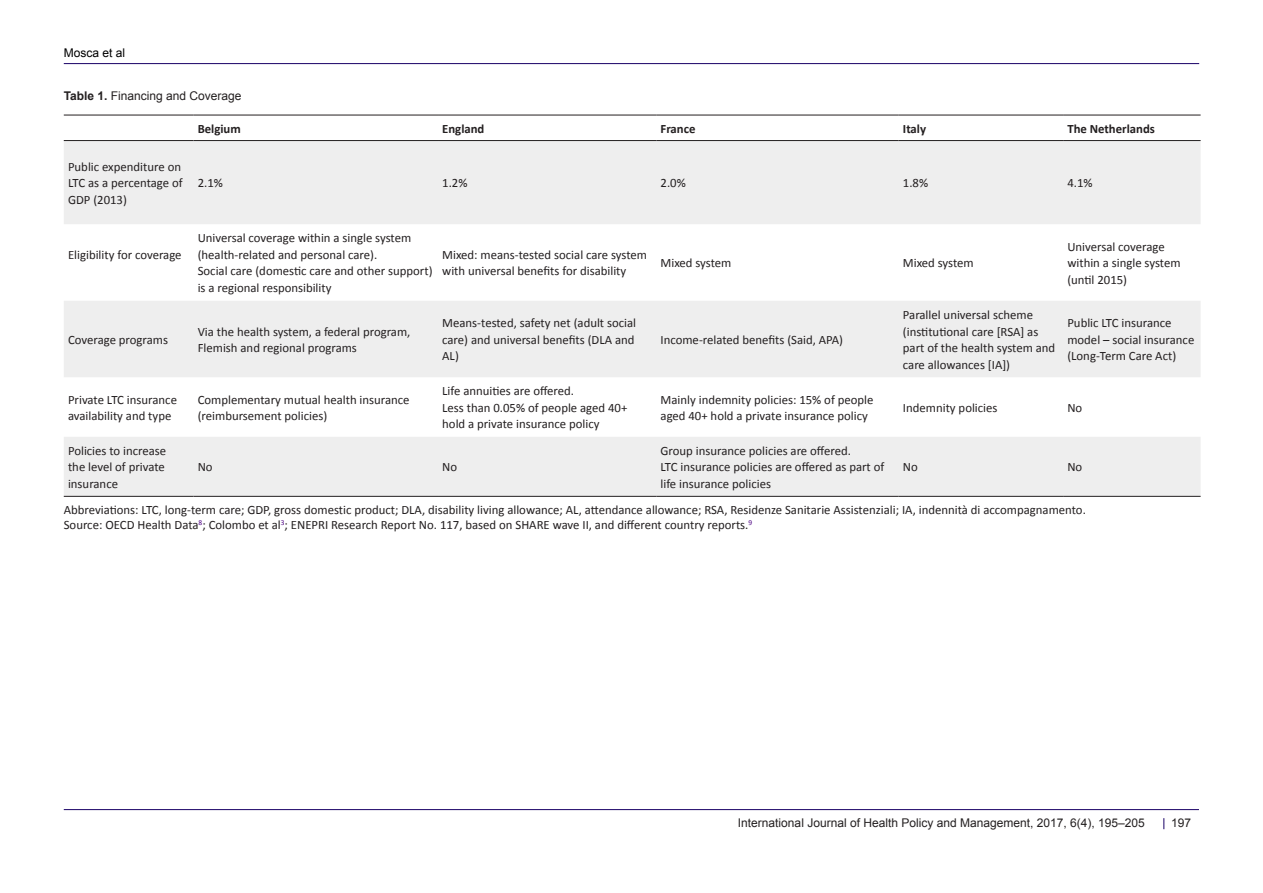
<style>
.page{position:relative;width:1263px;height:893px;background:#fff}
.page>*{position:absolute;margin:0;border:0;box-sizing:border-box;transform-origin:0 0}
.t1{font:12.75px/16.5px "Calibri";color:#231f20}
.t2{font:700 12.75px "Calibri";color:#231f20}
.t3{font:12px "Arial";color:#231f20}
.t4{font:12px "Arial";color:#000001}
.s1{font-weight:700}
</style>
<div class="page">
<hr style="left:64px;top:63px;width:1135px;height:1px;background:#190066">
<hr style="left:64px;top:809px;width:1135px;height:1px;background:#190066">
<svg style="left:64px;top:141px;width:1136px;height:355px;fill:#eee"></svg>
<hr style="left:64px;top:140px;width:129px;height:1px;background:#231f20">
<hr style="left:193px;top:140px;width:245px;height:1px;background:#231f20">
<hr style="left:438px;top:140px;width:218px;height:1px;background:#231f20">
<hr style="left:656px;top:140px;width:243px;height:1px;background:#231f20">
<hr style="left:899px;top:140px;width:164px;height:1px;background:#231f20">
<hr style="left:1063px;top:140px;width:137px;height:1px;background:#231f20">
<hr style="left:64px;top:115px;width:129px;height:1px;background:#231f20">
<hr style="left:193px;top:115px;width:245px;height:1px;background:#231f20">
<hr style="left:438px;top:115px;width:218px;height:1px;background:#231f20">
<hr style="left:656px;top:115px;width:243px;height:1px;background:#231f20">
<hr style="left:899px;top:115px;width:164px;height:1px;background:#231f20">
<hr style="left:1063px;top:115px;width:137px;height:1px;background:#231f20">
<hr style="left:64px;top:496px;width:129px;height:1px;background:#231f20">
<hr style="left:193px;top:496px;width:245px;height:1px;background:#231f20">
<hr style="left:438px;top:496px;width:218px;height:1px;background:#231f20">
<hr style="left:656px;top:496px;width:243px;height:1px;background:#231f20">
<hr style="left:899px;top:496px;width:164px;height:1px;background:#231f20">
<hr style="left:1063px;top:496px;width:137px;height:1px;background:#231f20">
<p class="t4" style="left:64px;top:45px;width:63px">Mosca et al</p>
<p class="t3" style="left:64px;top:88px;width:179px"><span class="s1">Table 1.</span> Financing and Coverage</p>
<p class="t2" style="left:198px;top:120px;width:45px">Belgium</p>
<p class="t2" style="left:442px;top:120px;width:44px">England</p>
<p class="t2" style="left:660px;top:120px;width:36px">France</p>
<p class="t2" style="left:903px;top:120px;width:25px">Italy</p>
<p class="t2" style="left:1067px;top:120px;width:89px">The Netherlands</p>
<p class="t1" style="left:68px;top:158px;width:116px">Public expenditure on<br>LTC as a percentage of<br>GDP (2013)</p>
<p class="t1" style="left:198px;top:175px;width:27px">2.1%</p>
<p class="t1" style="left:442px;top:175px;width:27px">1.2%</p>
<p class="t1" style="left:660px;top:175px;width:27px">2.0%</p>
<p class="t1" style="left:903px;top:175px;width:27px">1.8%</p>
<p class="t1" style="left:1067px;top:175px;width:27px">4.1%</p>
<p class="t1" style="left:68px;top:247px;width:115px">Eligibility for coverage</p>
<p class="t1" style="left:198px;top:230px;width:215px">Universal coverage within a single system (health-related and personal care).</p>
<p class="t1" style="left:198px;top:263px;width:236px">Social care (domestic care and other support) is a regional responsibility</p>
<p class="t1" style="left:442px;top:247px;width:206px">Mixed: means-tested social care system with universal benefits for disability</p>
<p class="t1" style="left:660px;top:255px;width:72px">Mixed system</p>
<p class="t1" style="left:903px;top:255px;width:72px">Mixed system</p>
<p class="t1" style="left:1067px;top:238px;width:115px">Universal coverage within a single system (until 2015)</p>
<p class="t1" style="left:68px;top:331px;width:101px">Coverage programs</p>
<p class="t1" style="left:198px;top:323px;width:214px">Via the health system, a federal program,<br>Flemish and regional programs</p>
<p class="t1" style="left:442px;top:315px;width:195px">Means-tested, safety net (adult social care) and universal benefits (DLA and<br>AL)</p>
<p class="t1" style="left:660px;top:331px;width:184px">Income-related benefits (Said, APA)</p>
<p class="t1" style="left:903px;top:307px;width:154px">Parallel universal scheme (institutional care [RSA] as part of the health system and care allowances [IA])</p>
<p class="t1" style="left:1067px;top:315px;width:128px">Public LTC insurance model – social insurance (Long-Term Care Act)</p>
<p class="t1" style="left:68px;top:391px;width:110px">Private LTC insurance availability and type</p>
<p class="t1" style="left:198px;top:391px;width:213px">Complementary mutual health insurance (reimbursement policies)</p>
<p class="t1" style="left:442px;top:383px;width:133px">Life annuities are offered.</p>
<p class="t1" style="left:442px;top:399px;width:187px">Less than 0.05% of people aged 40+ hold a private insurance policy</p>
<p class="t1" style="left:660px;top:391px;width:214px">Mainly indemnity policies: 15% of people aged 40+ hold a private insurance policy</p>
<p class="t1" style="left:903px;top:399px;width:96px">Indemnity policies</p>
<p class="t1" style="left:1067px;top:399px;width:16px">No</p>
<p class="t1" style="left:660px;top:442px;width:192px">Group insurance policies are offered.</p>
<p class="t1" style="left:660px;top:459px;width:225px">LTC insurance policies are offered as part of life insurance policies</p>
<p class="t1" style="left:903px;top:459px;width:16px">No</p>
<p class="t1" style="left:1067px;top:459px;width:16px">No</p>
<p class="t1" style="left:64px;top:502px;width:1023px">Abbreviations: LTC, long-term care; GDP, gross domestic product; DLA, disability living allowance; AL, attendance allowance; RSA, Residenze Sanitarie Assistenziali; IA, indennità di accompagnamento.</p>
<p class="t1" style="left:64px;top:517px;width:690px">Source: OECD Health Data<sup>8</sup>; Colombo et al<sup>3</sup>; ENEPRI Research Report No. 117, based on SHARE wave II, and different country reports.<sup>9</sup></p>
<p class="t1" style="left:68px;top:442px;width:100px;text-align:justify">Policies to increase the level of private insurance</p>
<p class="t1" style="left:198px;top:459px;width:16px">No</p>
<p class="t1" style="left:442px;top:459px;width:16px">No</p>
<p class="t3" style="left:738px;top:815px;width:408px">International Journal of Health Policy and Management, 2017, 6(4), 195–205</p>
<p class="t3" style="left:1171px;top:815px;width:22px">197</p>
</div>
